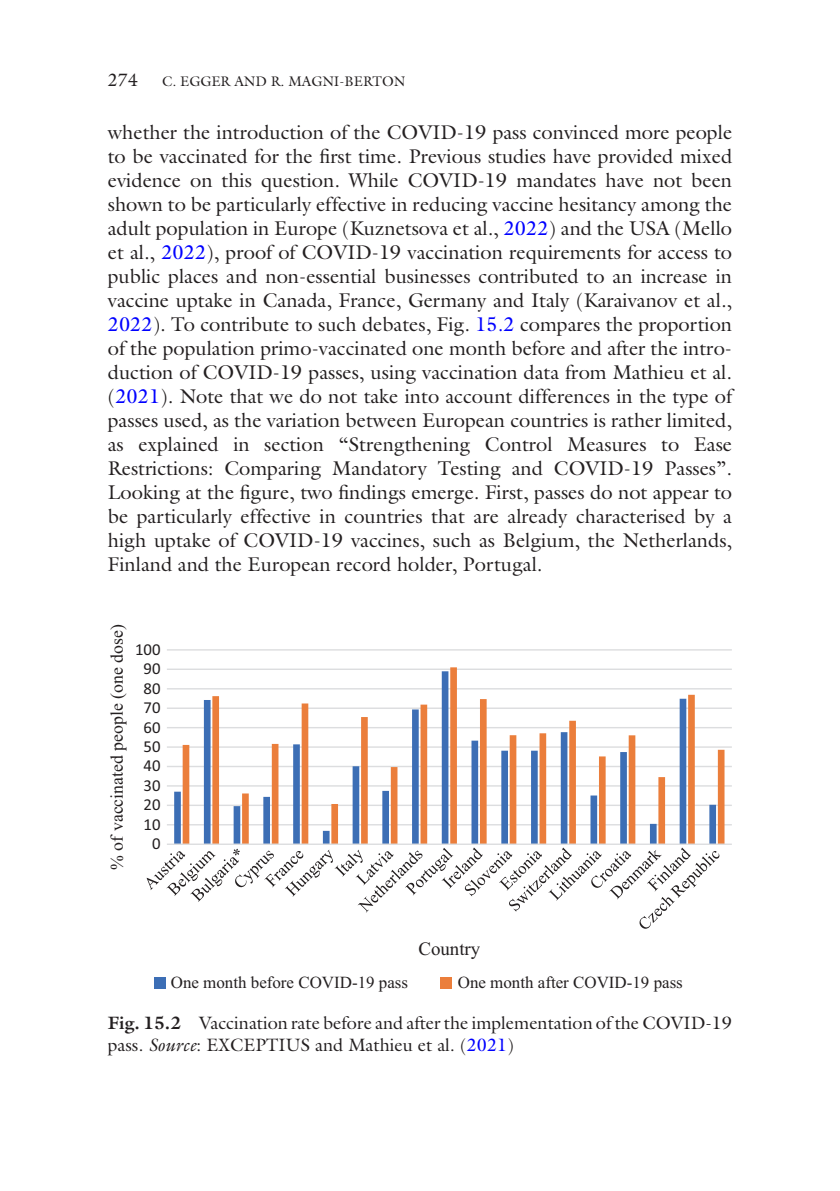
<style>
.page{position:relative;width:840px;height:1191px;background:#fff}
.page>*{position:absolute;margin:0;border:0;box-sizing:border-box;transform-origin:0 0}
.t1{font:20px/24px "Galliard Std";color:#231f20;text-align:justify}
.t2{font:18.8px "Times New Roman";color:#231f20}
.t3{font:18px/22px "Galliard Std";color:#231f20}
.t4{font:17.8px "Times New Roman";color:#231f20}
.t5{font:17px "Times New Roman";color:#231f20}
.t6{font:16.8px "Calibri";color:#231f20}
.t7{font:14px "Galliard Std";color:#231f20}
.s1{color:#00f}
.s2{font-weight:700}
.s3{font-style:italic}
</style>
<div class="page">
<hr style="left:167px;top:824px;width:564px;height:1px;background:#dcdddf">
<hr style="left:167px;top:804px;width:564px;height:2px;background:#dcdddf">
<hr style="left:167px;top:785px;width:564px;height:1px;background:#dcdddf">
<hr style="left:167px;top:766px;width:564px;height:1px;background:#dcdddf">
<hr style="left:167px;top:746px;width:564px;height:2px;background:#dcdddf">
<hr style="left:167px;top:727px;width:564px;height:1px;background:#dcdddf">
<hr style="left:167px;top:707px;width:564px;height:2px;background:#dcdddf">
<hr style="left:167px;top:688px;width:564px;height:1px;background:#dcdddf">
<hr style="left:167px;top:668px;width:564px;height:2px;background:#dcdddf">
<hr style="left:167px;top:649px;width:564px;height:1px;background:#dcdddf">
<svg style="left:182px;top:667px;width:542px;height:176px"></svg>
<hr style="left:167px;top:843px;width:564px;height:2px;background:#dcdddf">
<svg style="left:146px;top:847px;width:573px;height:82px"></svg>
<div style="left:154px;top:977px;width:11px;height:11px;background:#3c6eb5"></div>
<div style="left:440px;top:977px;width:11px;height:11px;background:#eb7e3b"></div>
<p class="t3" style="left:108px;top:69px;width:32px">274</p>
<p class="t1" style="left:108px;top:120px;width:625px">whether the introduction of the COVID-19 pass convinced more people to be vaccinated for the first time. Previous studies have provided mixed evidence on this question. While COVID-19 mandates have not been shown to be particularly effective in reducing vaccine hesitancy among the adult population in Europe (Kuznetsova et al., <span class="s1">2022</span>) and the USA (Mello et al., <span class="s1">2022</span>), proof of COVID-19 vaccination requirements for access to public places and non-essential businesses contributed to an increase in vaccine uptake in Canada, France, Germany and Italy (Karaivanov et al., <span class="s1">2022</span>). To contribute to such debates, Fig. <span class="s1">15.2</span> compares the proportion of the population primo-vaccinated one month before and after the intro&shy;duction of COVID-19 passes, using vaccination data from Mathieu et al. (<span class="s1">2021</span>). Note that we do not take into account differences in the type of passes used, as the variation between European countries is rather limited, as explained in section “Strengthening Control Measures to Ease Restrictions: Comparing Mandatory Testing and COVID-19 Passes”.<br>Looking at the figure, two findings emerge. First, passes do not appear to be particularly effective in countries that are already characterised by a high uptake of COVID-19 vaccines, such as Belgium, the Netherlands, Finland and the European record holder, Portugal.</p>
<p class="t7" style="left:162px;top:72px;width:245px">C. EGGER AND R. MAGNI-BERTON</p>
<p class="t4" style="left:110px;top:869px;width:247px;rotate:-90deg">% of vaccinated people (one dose)</p>
<p class="t6" style="left:135px;top:637px;width:27px">100</p>
<p class="t6" style="left:143px;top:657px;width:18px">90</p>
<p class="t6" style="left:143px;top:676px;width:18px">80</p>
<p class="t6" style="left:143px;top:696px;width:18px">70</p>
<p class="t6" style="left:143px;top:715px;width:18px">60</p>
<p class="t6" style="left:143px;top:734px;width:18px">50</p>
<p class="t6" style="left:143px;top:754px;width:18px">40</p>
<p class="t6" style="left:143px;top:773px;width:18px">30</p>
<p class="t6" style="left:143px;top:793px;width:18px">20</p>
<p class="t6" style="left:143px;top:812px;width:18px">10</p>
<p class="t6" style="left:152px;top:832px;width:10px">0</p>
<p class="t2" style="left:418px;top:942px;width:63px">Country</p>
<p class="t5" style="left:171px;top:976px;width:239px">One month before COVID-19 pass</p>
<p class="t5" style="left:457px;top:976px;width:226px">One month after COVID-19 pass</p>
<p class="t3" style="left:108px;top:1012px;width:625px"><span class="s2">Fig. 15.2</span> Vaccination rate before and after the implementation of the COVID-19 pass. <span class="s3">Source</span>: EXCEPTIUS and Mathieu et al. (<span class="s1">2021</span>)</p>
</div>
